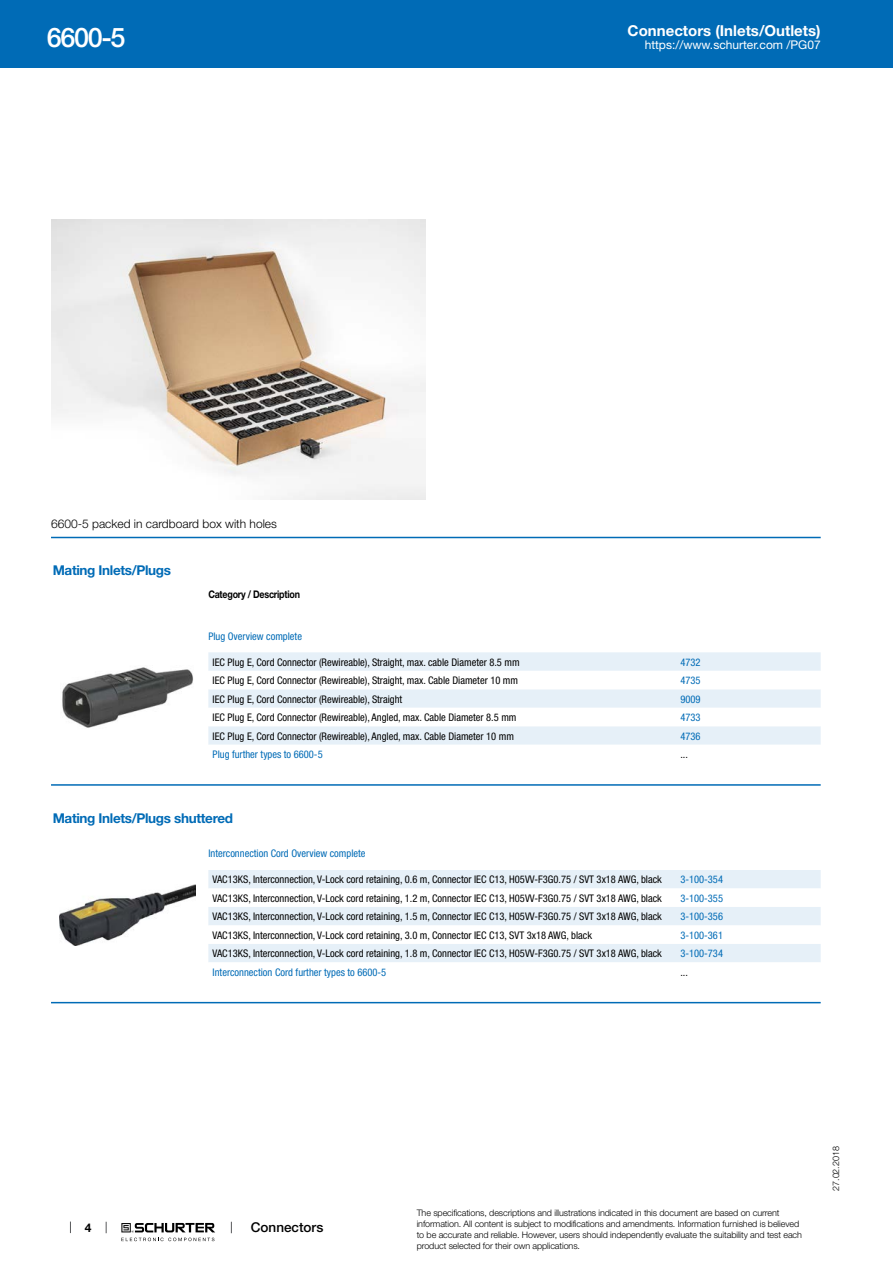
<style>
.page{position:relative;width:893px;height:1263px;background:#fff}
.page>*{position:absolute;margin:0;border:0;box-sizing:border-box;transform-origin:0 0}
.t1{font:500 27px "Helvetica Neue LT";color:#fff}
.t2{font:700 15px "Helvetica Neue LT";color:#fff}
.t3{font:700 13.5px "Helvetica Neue LT";letter-spacing:-.025em;color:#006bb6}
.t4{font:500 13.5px "Helvetica Neue LT";color:#000}
.t5{font:300 12px "Helvetica Neue LT";color:#000}
.t6{font:12px "Helvetica Neue LT";color:#fff}
.t7{font:700 12px "Helvetica Neue LT";color:#000}
.t8{font:condensed 10.5px "Helvetica Neue LT";color:#000}
.t9{font:condensed 10.5px "Helvetica Neue LT";color:#006bb6}
.t10{font:700 10.5px "Helvetica Neue LT";letter-spacing:-.025em;color:#000;scale:.85 1}
.t11{font:300 9px/10.8px "Helvetica Neue LT";letter-spacing:-.01em;color:#000}
</style>
<div class="page">
<svg style="left:70px;top:1221px;width:1px;height:12px"></svg>
<svg style="left:121px;top:1223px;width:94px;height:18px"></svg>
<div style="left:0;top:0;width:893px;height:68px;background:#006bb6"></div>
<img style="left:51px;top:219px;width:374px;height:281px">
<hr style="left:51px;top:537px;width:770px;height:1px;background:#006bb6">
<img style="left:62px;top:667px;width:131px;height:61px">
<div style="left:208px;top:652px;width:613px;height:19px;background:#e6f0f8"></div>
<svg style="left:208px;top:689px;width:613px;height:56px;fill:#e6f0f8"></svg>
<hr style="left:51px;top:784px;width:770px;height:2px;background:#006bb6">
<img style="left:60px;top:885px;width:136px;height:60px">
<div style="left:208px;top:870px;width:613px;height:18px;background:#e6f0f8"></div>
<svg style="left:208px;top:907px;width:613px;height:55px;fill:#e6f0f8"></svg>
<hr style="left:51px;top:1002px;width:770px;height:1px;background:#006bb6">
<h1 class="t1" style="left:47px;top:21px;width:80px">6600-5</h1>
<h2 class="t2" style="left:628px;top:21px;width:195px">Connectors (Inlets/Outlets)</h2>
<p class="t6" style="left:645px;top:38px;width:178px">https://www.schurter.com /PG07</p>
<p class="t5" style="left:51px;top:517px;width:227px">6600-5 packed in cardboard box with holes</p>
<p class="t3" style="left:53px;top:562px;width:120px">Mating Inlets/Plugs</p>
<p class="t10" style="left:208px;top:588px;width:109px">Category / Description</p>
<p class="t9" style="left:208px;top:630px;width:95px">Plug Overview complete</p>
<p class="t8" style="left:213px;top:656px;width:308px">IEC Plug E, Cord Connector (Rewireable), Straight, max. cable Diameter 8.5 mm</p>
<p class="t9" style="left:680px;top:656px;width:22px">4732</p>
<p class="t8" style="left:213px;top:674px;width:307px">IEC Plug E, Cord Connector (Rewireable), Straight, max. Cable Diameter 10 mm</p>
<p class="t9" style="left:680px;top:674px;width:22px">4735</p>
<p class="t8" style="left:213px;top:693px;width:191px">IEC Plug E, Cord Connector (Rewireable), Straight</p>
<p class="t9" style="left:680px;top:693px;width:22px">9009</p>
<p class="t8" style="left:213px;top:711px;width:305px">IEC Plug E, Cord Connector (Rewireable), Angled, max. Cable Diameter 8.5 mm</p>
<p class="t9" style="left:680px;top:711px;width:22px">4733</p>
<p class="t8" style="left:213px;top:730px;width:303px">IEC Plug E, Cord Connector (Rewireable), Angled, max. Cable Diameter 10 mm</p>
<p class="t9" style="left:680px;top:730px;width:22px">4736</p>
<p class="t9" style="left:213px;top:748px;width:112px">Plug further types to 6600-5</p>
<p class="t8" style="left:680px;top:748px;width:9px">...</p>
<p class="t3" style="left:53px;top:809px;width:182px">Mating Inlets/Plugs shuttered</p>
<p class="t9" style="left:208px;top:848px;width:159px">Interconnection Cord Overview complete</p>
<p class="t8" style="left:213px;top:873px;width:451px">VAC13KS, Interconnection, V-Lock cord retaining, 0.6 m, Connector IEC C13, H05VV-F3G0.75 / SVT 3x18 AWG, black</p>
<p class="t9" style="left:680px;top:873px;width:44px">3-100-354</p>
<p class="t8" style="left:213px;top:892px;width:451px">VAC13KS, Interconnection, V-Lock cord retaining, 1.2 m, Connector IEC C13, H05VV-F3G0.75 / SVT 3x18 AWG, black</p>
<p class="t9" style="left:680px;top:892px;width:44px">3-100-355</p>
<p class="t8" style="left:213px;top:910px;width:451px">VAC13KS, Interconnection, V-Lock cord retaining, 1.5 m, Connector IEC C13, H05VV-F3G0.75 / SVT 3x18 AWG, black</p>
<p class="t9" style="left:680px;top:910px;width:44px">3-100-356</p>
<p class="t8" style="left:213px;top:929px;width:381px">VAC13KS, Interconnection, V-Lock cord retaining, 3.0 m, Connector IEC C13, SVT 3x18 AWG, black</p>
<p class="t9" style="left:680px;top:929px;width:44px">3-100-361</p>
<p class="t8" style="left:213px;top:947px;width:451px">VAC13KS, Interconnection, V-Lock cord retaining, 1.8 m, Connector IEC C13, H05VV-F3G0.75 / SVT 3x18 AWG, black</p>
<p class="t9" style="left:680px;top:947px;width:44px">3-100-734</p>
<p class="t9" style="left:213px;top:966px;width:175px">Interconnection Cord further types to 6600-5</p>
<p class="t8" style="left:680px;top:966px;width:9px">...</p>
<p class="t7" style="left:85px;top:1220px;width:8px">4</p>
<p class="t4" style="left:251px;top:1219px;width:74px">Connectors</p>
<p class="t11" style="left:417px;top:1207px;width:387px">The specifications, descriptions and illustrations indicated in this document are based on current information. All content is subject to modifications and amendments. Information furnished is believed to be accurate and reliable. However, users should independently evaluate the suitability and test each product selected for their own applications.</p>
<p class="t11" style="left:830px;top:1191px;width:46px;rotate:-90deg">27.02.2018</p>
</div>
